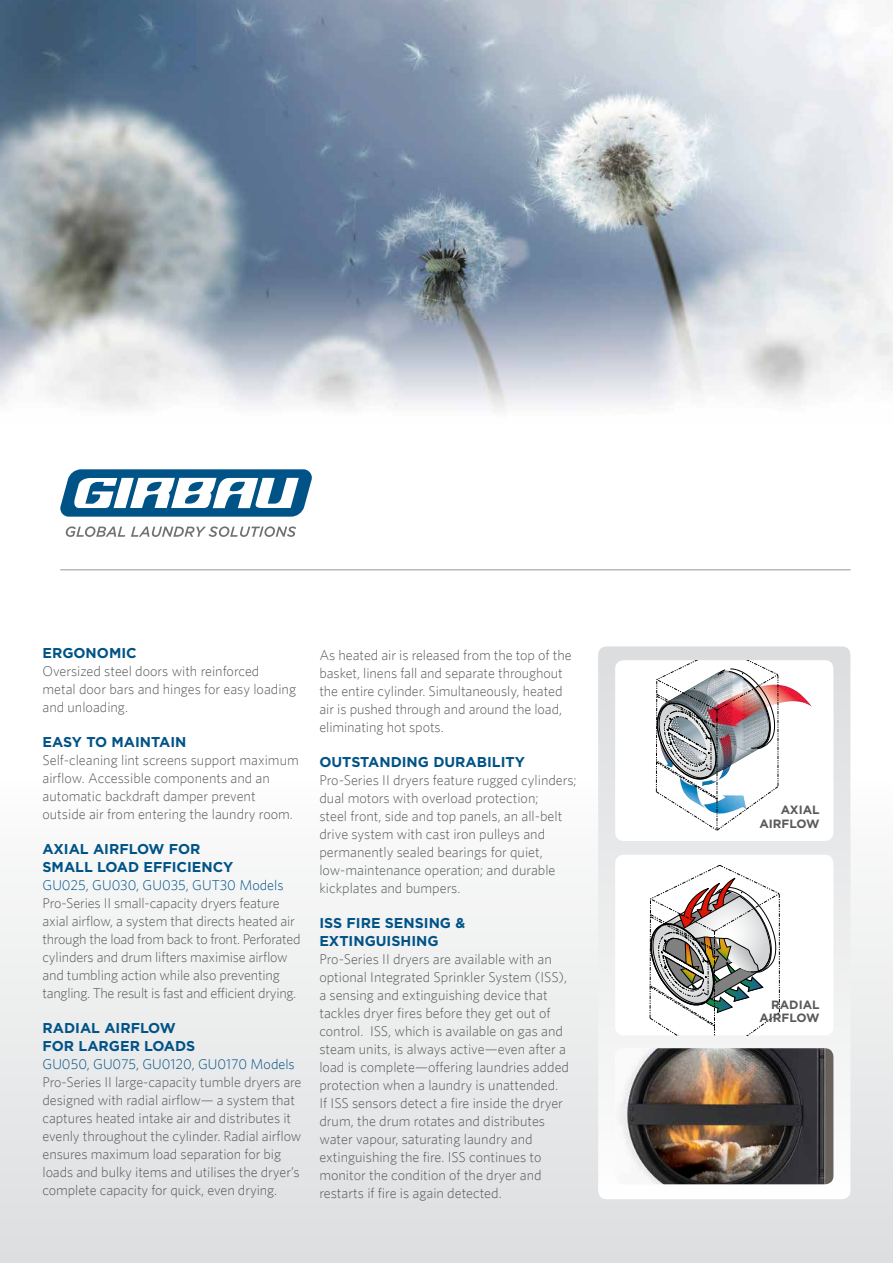
<style>
.page{position:relative;width:893px;height:1263px;background:#fff}
.page>*{position:absolute;margin:0;border:0;box-sizing:border-box;transform-origin:0 0}
.t1{font:300 14.25px/18px "Whitney";letter-spacing:-.005em;color:#58595b}
.t2{font:700 14.25px/18px "Gotham";color:#005387}
.t3{font:300 14.25px "Whitney";color:#005387}
.t4{font:700 12px/13.5px "Gotham";color:#58595b;text-align:right}
</style>
<div class="page">
<div style="left:0;top:774px;width:893px;height:489px;background:linear-gradient(to bottom,#fdfdfd,#dcdedf)"></div>
<svg style="left:598px;top:646px;width:252px;height:553px"></svg>
<hr style="left:60px;top:569px;width:790px;height:1px;background:#939598">
<img style="left:0;top:0;width:893px;height:411px">
<div style="left:615px;top:660px;width:218px;height:181px;background:#fff;border-radius:9px"></div>
<img style="left:778px;top:675px;width:34px;height:112px">
<img style="left:655px;top:660px;width:123px;height:170px">
<div style="left:615px;top:855px;width:218px;height:180px;background:#fff;border-radius:9px"></div>
<svg style="left:649px;top:865px;width:131px;height:170px"></svg>
<img style="left:615px;top:1048px;width:218px;height:136px">
<svg style="left:60px;top:469px;width:252px;height:48px"></svg>
<svg style="left:66px;top:526px;width:59px;height:11px"></svg>
<svg style="left:131px;top:526px;width:165px;height:11px"></svg>
<p class="t2" style="left:43px;top:644px;width:96px">ERGONOMIC</p>
<p class="t1" style="left:43px;top:662px;width:255px">Oversized steel doors with reinforced metal door bars and hinges for easy loading and unloading.</p>
<p class="t2" style="left:43px;top:733px;width:145px">EASY TO MAINTAIN</p>
<p class="t1" style="left:43px;top:751px;width:258px">Self-cleaning lint screens support maximum airflow. Accessible components and an automatic backdraft damper prevent outside air from entering the laundry room.</p>
<p class="t2" style="left:43px;top:840px;width:192px">AXIAL AIRFLOW FOR<br>SMALL LOAD EFFICIENCY</p>
<p class="t3" style="left:43px;top:876px;width:242px">GU025, GU030, GU035, GUT30 Models</p>
<p class="t1" style="left:43px;top:894px;width:260px">Pro-Series II small-capacity dryers feature axial airflow, a system that directs heated air through the load from back to front. Perforated cylinders and drum lifters maximise airflow and tumbling action while also preventing tangling. The result is fast and efficient drying.</p>
<p class="t2" style="left:43px;top:1019px;width:154px">RADIAL AIRFLOW<br>FOR LARGER LOADS</p>
<p class="t3" style="left:43px;top:1055px;width:254px">GU050, GU075, GU0120, GU0170 Models</p>
<p class="t1" style="left:43px;top:1073px;width:260px">Pro-Series II large-capacity tumble dryers are designed with radial airflow— a system that captures heated intake air and distributes it evenly throughout the cylinder. Radial airflow ensures maximum load separation for big loads and bulky items and utilises the dryer’s complete capacity for quick, even drying.</p>
<p class="t1" style="left:319px;top:645px;width:254px">As heated air is released from the top of the basket, linens fall and separate throughout the entire cylinder. Simultaneously, heated air is pushed through and around the load, eliminating hot spots.</p>
<p class="t2" style="left:319px;top:752px;width:207px">OUTSTANDING DURABILITY</p>
<p class="t1" style="left:319px;top:770px;width:259px">Pro-Series II dryers feature rugged cylinders; dual motors with overload protection;<br>steel front, side and top panels, an all-belt drive system with cast iron pulleys and permanently sealed bearings for quiet, low-maintenance operation; and durable kickplates and bumpers.</p>
<p class="t2" style="left:319px;top:913px;width:147px">ISS FIRE SENSING &amp;<br>EXTINGUISHING</p>
<p class="t1" style="left:319px;top:949px;width:251px">Pro-Series II dryers are available with an optional Integrated Sprinkler System (ISS), a sensing and extinguishing device that tackles dryer fires before they get out of control. ISS, which is available on gas and steam units, is always active—even after a load is complete—offering laundries added protection when a laundry is unattended.<br>If ISS sensors detect a fire inside the dryer drum, the drum rotates and distributes water vapour, saturating laundry and extinguishing the fire. ISS continues to monitor the condition of the dryer and restarts if fire is again detected.</p>
<p class="t4" style="left:759px;top:803px;width:62px">AXIAL<br>AIRFLOW</p>
<p class="t4" style="left:759px;top:998px;width:62px">RADIAL<br>AIRFLOW</p>
</div>
